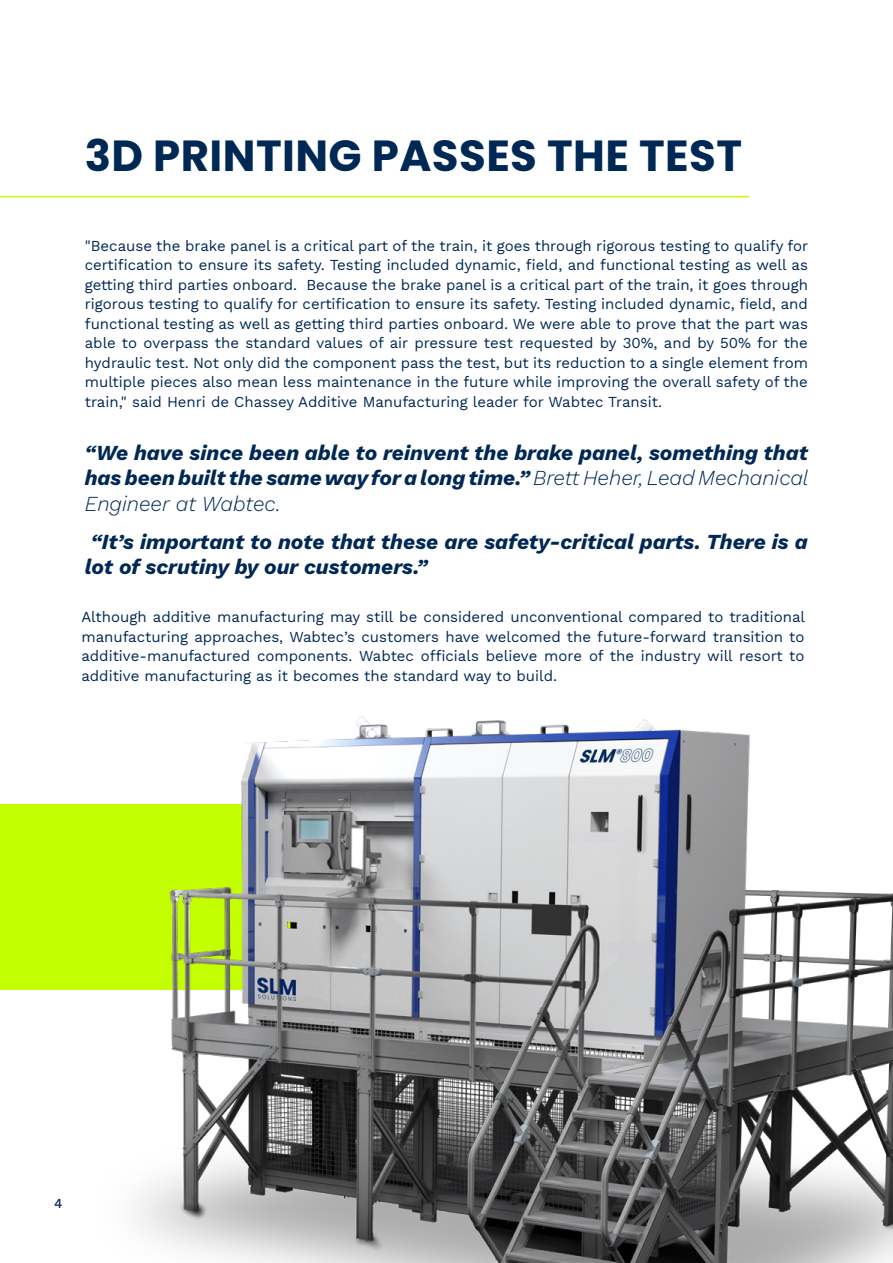
<style>
.page{position:relative;width:893px;height:1263px;background:#fff}
.page>*{position:absolute;margin:0;border:0;box-sizing:border-box;transform-origin:0 0}
.t1{font:700 43.5px "Poppins";letter-spacing:.01em;color:#002855}
.t2{font:italic 700 21px/25.5px "Work Sans";color:#002855;text-align:justify}
.t3{font:15px/19.5px "Work Sans";color:#002855;text-align:justify}
.t4{font:500 13.5px "Work Sans";color:#002855}
.s1{font-weight:300}
</style>
<div class="page">
<hr style="left:0;top:196px;width:749px;height:1px;background:#c3ff00">
<img style="left:0;top:716px;width:893px;height:547px">
<h1 class="t1" style="left:85px;top:131px;width:659px">3D PRINTING PASSES THE TEST</h1>
<p class="t3" style="left:85px;top:235px;width:725px">"Because the brake panel is a critical part of the train, it goes through rigorous testing to qualify for certification to ensure its safety. Testing included dynamic, field, and functional testing as well as getting third parties onboard. Because the brake panel is a critical part of the train, it goes through rigorous testing to qualify for certification to ensure its safety. Testing included dynamic, field, and functional testing as well as getting third parties onboard. We were able to prove that the part was able to overpass the standard values of air pressure test requested by 30%, and by 50% for the hydraulic test. Not only did the component pass the test, but its reduction to a single element from multiple pieces also mean less maintenance in the future while improving the overall safety of the train," said Henri de Chassey Additive Manufacturing leader for Wabtec Transit.</p>
<h2 class="t2" style="left:85px;top:438px;width:725px">“We have since been able to reinvent the brake panel, something that has been built the same way for a long time.” <span class="s1">Brett Heher, Lead Mechanical Engineer at Wabtec.</span></h2>
<h2 class="t2" style="left:85px;top:528px;width:725px">“It’s important to note that these are safety-critical parts. There is a lot of scrutiny by our customers.”</h2>
<p class="t3" style="left:81px;top:607px;width:725px">Although additive manufacturing may still be considered unconventional compared to traditional manufacturing approaches, Wabtec’s customers have welcomed the future-forward transition to additive-manufactured components. Wabtec officials believe more of the industry will resort to additive manufacturing as it becomes the standard way to build.</p>
<p class="t4" style="left:54px;top:1193px;width:10px">4</p>
</div>
